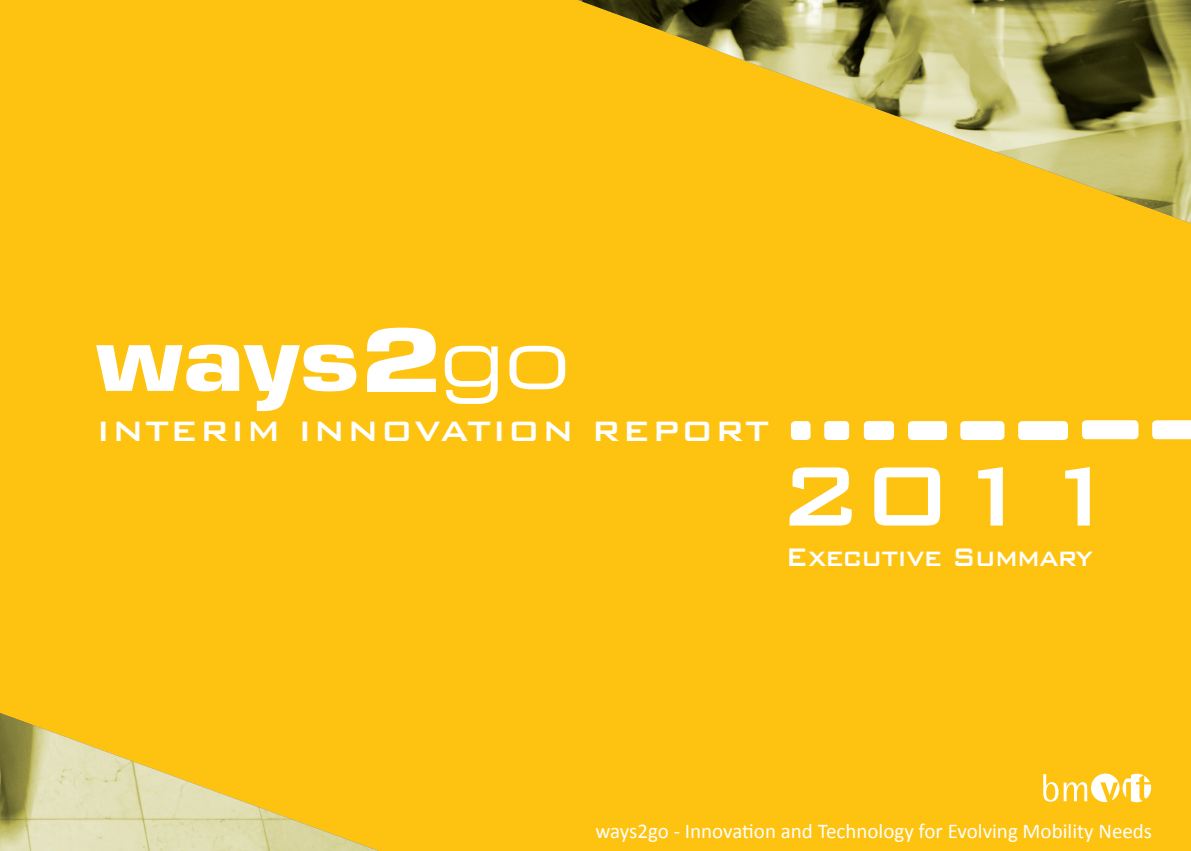
<style>
.page{position:relative;width:1191px;height:851px;background:#fff}
.page>*{position:absolute;margin:0;border:0;box-sizing:border-box;transform-origin:0 0}
.t1{font:500 112.5px "Bank Gothic BT";color:#fff}
.t2{font:500 37.5px "Bank Gothic BT";letter-spacing:.03em;color:#fff}
.t3{font:500 33.9px "Bank Gothic BT";letter-spacing:-.03em;color:#fff;scale:.88 1}
.t4{font:21px "Calibri";color:#fff}
</style>
<div class="page">
<div style="left:0;top:0;width:1191px;height:850px;background:#fec210"></div>
<img style="left:582px;top:0;width:609px;height:223px">
<svg style="left:96px;top:344px;width:260px;height:67px"></svg>
<svg style="left:367px;top:327px;width:69px;height:65px"></svg>
<svg style="left:445px;top:346px;width:120px;height:58px"></svg>
<svg style="left:1152px;top:420px;width:39px;height:19px"></svg>
<div style="left:1082px;top:420px;width:56px;height:19px;background:#fff;border-radius:4px"></div>
<div style="left:1018px;top:421px;width:50px;height:19px;background:#fff;border-radius:4px"></div>
<div style="left:960px;top:421px;width:44px;height:19px;background:#fff;border-radius:4px"></div>
<div style="left:908px;top:421px;width:39px;height:19px;background:#fff;border-radius:4px"></div>
<div style="left:864px;top:421px;width:30px;height:19px;background:#fff;border-radius:4px"></div>
<div style="left:824px;top:421px;width:25px;height:19px;background:#fff;border-radius:4px"></div>
<div style="left:791px;top:421px;width:19px;height:19px;background:#fff;border-radius:4px"></div>
<svg style="left:1043px;top:773px;width:108px;height:29px"></svg>
<img style="left:0;top:713px;width:376px;height:137px">
<p class="t2" style="left:96px;top:410px;width:674px">INTERIM INNOVATION REPORT</p>
<p class="t1" style="left:776px;top:434px;width:349px">2011</p>
<p class="t3" style="left:785px;top:538px;width:351px">Executive Summary</p>
<p class="t4" style="left:595px;top:817px;width:558px">ways2go - Innovation and Technology for Evolving Mobility Needs</p>
</div>
